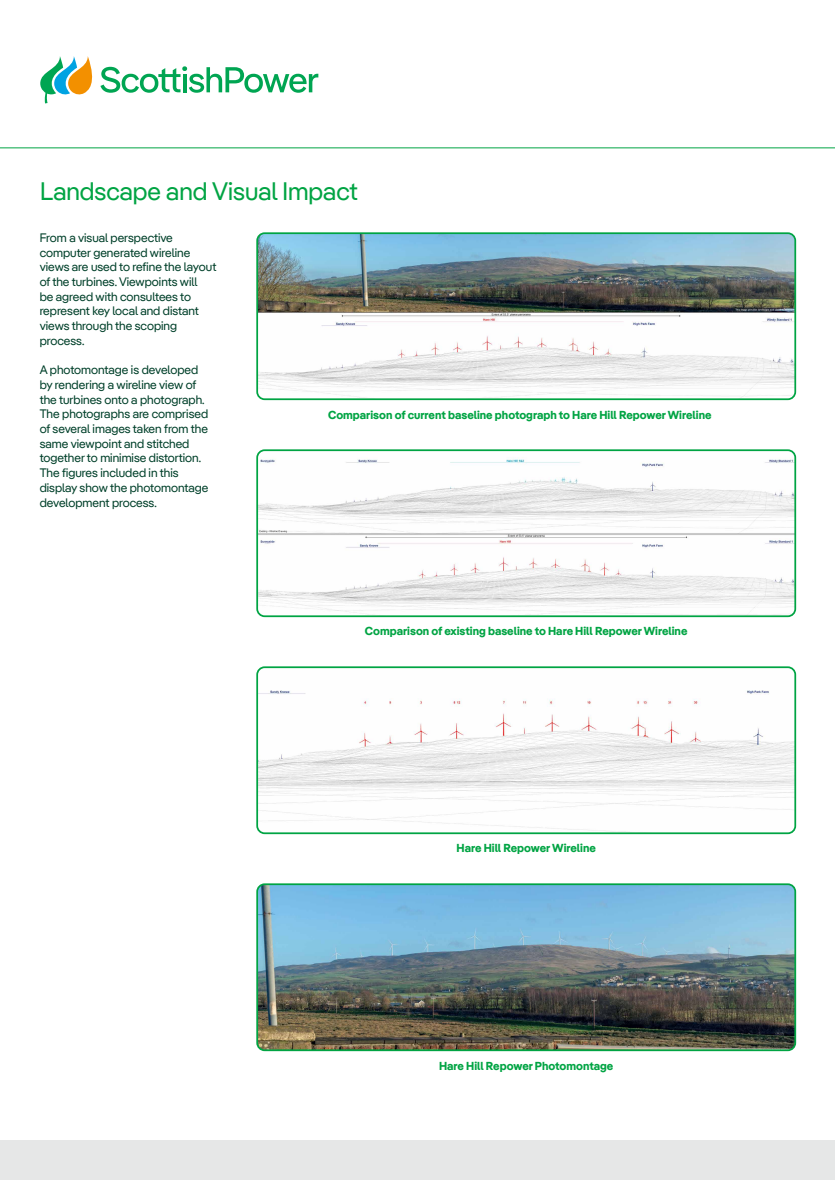
<style>
.page{position:relative;width:835px;height:1180px;background:#fff}
.page>*{position:absolute;margin:0;border:0;box-sizing:border-box;transform-origin:0 0}
.t1{font:25.2px "Iber Pangea";color:#00a443}
.t2{font:12.25px/14.7px "Iber Pangea";color:#00402a}
.t3{font:700 11.55px "Iber Pangea";color:#00a443}
</style>
<div class="page">
<svg style="left:40px;top:56px;width:278px;height:47px"></svg>
<img style="left:259px;top:452px;width:534px;height:162px">
<div style="left:256px;top:449px;width:540px;height:168px;border:2px solid #00a443;border-radius:7px"></div>
<img style="left:259px;top:886px;width:536px;height:164px">
<div style="left:256px;top:883px;width:540px;height:168px;border:2px solid #00a443;border-radius:7px"></div>
<img style="left:259px;top:669px;width:536px;height:164px">
<div style="left:256px;top:666px;width:540px;height:168px;border:2px solid #00a443;border-radius:7px"></div>
<img style="left:259px;top:235px;width:534px;height:162px">
<div style="left:256px;top:232px;width:540px;height:168px;border:2px solid #00a443;border-radius:7px"></div>
<div style="left:0;top:1140px;width:834px;height:40px;background:#e6e7e7"></div>
<hr style="left:0;top:147px;width:834px;height:1px;background:#00a443">
<h1 class="t1" style="left:40px;top:173px;width:319px">Landscape and Visual Impact</h1>
<p class="t2" style="left:40px;top:230px;width:178px">From a visual perspective computer generated wireline views are used to refine the layout of the turbines. Viewpoints will<br>be agreed with consultees to represent key local and distant views through the scoping process.</p>
<p class="t2" style="left:40px;top:362px;width:170px">A photomontage is developed by rendering a wireline view of the turbines onto a photograph.<br>The photographs are comprised of several images taken from the same viewpoint and stitched together to minimise distortion.<br>The figures included in this display show the photomontage development process.</p>
<p class="t3" style="left:328px;top:406px;width:385px">Comparison of current baseline photograph to Hare Hill Repower Wireline</p>
<p class="t3" style="left:365px;top:622px;width:324px">Comparison of existing baseline to Hare Hill Repower Wireline</p>
<p class="t3" style="left:456px;top:840px;width:141px">Hare Hill Repower Wireline</p>
<p class="t3" style="left:439px;top:1057px;width:176px">Hare Hill Repower Photomontage</p>
</div>
